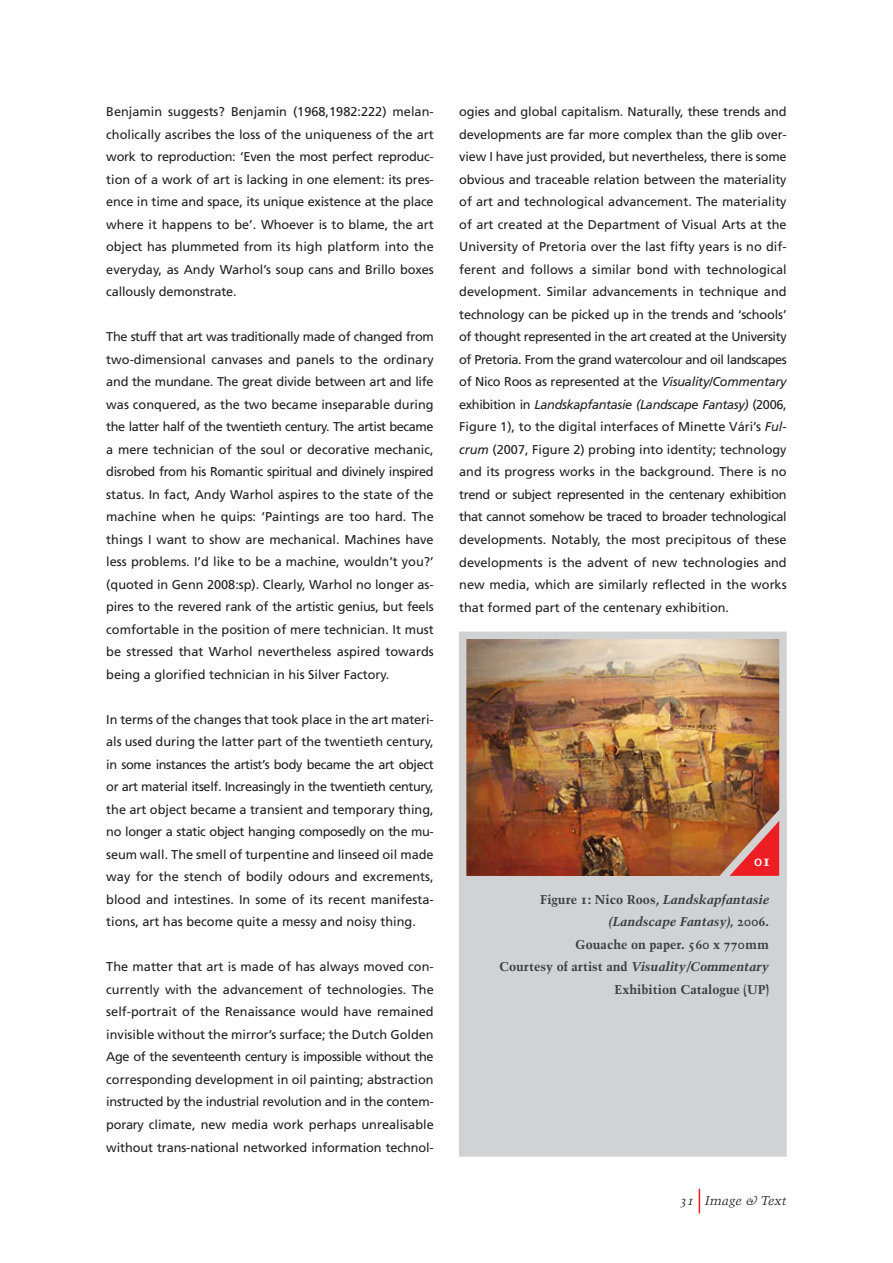
<style>
.page{position:relative;width:893px;height:1263px;background:#fff}
.page>*{position:absolute;margin:0;border:0;box-sizing:border-box;transform-origin:0 0}
.Intro_text{font:15px "Trump Mediaeval Bold Os F";color:#fff}
.Body_text{font:12.75px/22.5px "Frutiger";color:#231f20;text-align:justify}
.Captions{font:12.75px/22.5px "Trump Mediaeval Bold Os F";color:#3e3e3f;text-align:right}
.Captions-2{font:12.75px "Trump Mediaeval Bold Italic Os F";color:#3e3e3f}
.t1{font:12.75px "Trump Mediaeval Italic Os F";color:#231f20}
.s1{font-style:italic}
.s2{font-family:"Trump Mediaeval Bold Italic Os F"}
.s3{font-family:"Trump Mediaeval Bold Os F"}
</style>
<div class="page">
<svg style="left:699px;top:1189px;width:1px;height:24px"></svg>
<img style="left:459px;top:631px;width:328px;height:526px">
<svg style="left:704px;top:791px;width:83px;height:99px;background:#b8715a"></svg>
<p class="Body_text" style="left:106px;top:100px;width:329px">Benjamin suggests? Benjamin (1968,1982:222) melan&shy;cholically ascribes the loss of the uniqueness of the art work to reproduction: ‘Even the most perfect reproduc&shy;tion of a work of art is lacking in one element: its pres&shy;ence in time and space, its unique existence at the place where it happens to be’. Whoever is to blame, the art object has plummeted from its high platform into the everyday, as Andy Warhol’s soup cans and Brillo boxes callously demonstrate.</p>
<p class="Body_text" style="left:106px;top:325px;width:329px">The stuff that art was traditionally made of changed from two-dimensional canvases and panels to the ordinary and the mundane. The great divide between art and life was conquered, as the two became inseparable during the latter half of the twentieth century. The artist became a mere technician of the soul or decorative mechanic, disrobed from his Romantic spiritual and divinely inspired status. In fact, Andy Warhol aspires to the state of the machine when he quips: ‘Paintings are too hard. The things I want to show are mechanical. Machines have less problems. I’d like to be a machine, wouldn’t you?’ (quoted in Genn 2008:sp). Clearly, Warhol no longer as&shy;pires to the revered rank of the artistic genius, but feels comfortable in the position of mere technician. It must be stressed that Warhol nevertheless aspired towards being a glorified technician in his Silver Factory.</p>
<p class="Body_text" style="left:106px;top:708px;width:329px">In terms of the changes that took place in the art materi&shy;als used during the latter part of the twentieth century, in some instances the artist’s body became the art object or art material itself. Increasingly in the twentieth century, the art object became a transient and temporary thing, no longer a static object hanging composedly on the mu&shy;seum wall. The smell of turpentine and linseed oil made way for the stench of bodily odours and excrements, blood and intestines. In some of its recent manifesta&shy;tions, art has become quite a messy and noisy thing.</p>
<p class="Body_text" style="left:106px;top:956px;width:329px">The matter that art is made of has always moved con&shy;currently with the advancement of technologies. The self-portrait of the Renaissance would have remained invisible without the mirror’s surface; the Dutch Golden Age of the seventeenth century is impossible without the corresponding development in oil painting; abstraction instructed by the industrial revolution and in the contem&shy;porary climate, new media work perhaps unrealisable without trans-national networked information technol-</p>
<p class="Body_text" style="left:459px;top:101px;width:329px">ogies and global capitalism. Naturally, these trends and developments are far more complex than the glib over&shy;view I have just provided, but nevertheless, there is some obvious and traceable relation between the materiality of art and technological advancement. The materiality of art created at the Department of Visual Arts at the University of Pretoria over the last fifty years is no dif&shy;ferent and follows a similar bond with technological development. Similar advancements in technique and technology can be picked up in the trends and ‘schools’ of thought represented in the art created at the University of Pretoria. From the grand watercolour and oil landscapes of Nico Roos as represented at the <span class="s1">Visuality/Commentary </span>exhibition in <span class="s1">Landskapfantasie (Landscape Fantasy)</span> (2006, Figure 1), to the digital interfaces of Minette Vári’s <span class="s1">Ful&shy;crum</span> (2007, Figure 2) probing into identity; technology and its progress works in the background. There is no trend or subject represented in the centenary exhibition that cannot somehow be traced to broader technological developments. Notably, the most precipitous of these developments is the advent of new technologies and new media, which are similarly reflected in the works that formed part of the centenary exhibition.</p>
<p class="Intro_text" style="left:754px;top:851px;width:18px">01</p>
<p class="Captions" style="left:540px;top:887px;width:230px">Figure 1: Nico Roos, <span class="s2">Landskapfantasie</span></p>
<p class="Captions-2" style="left:609px;top:914px;width:162px">(Landscape Fantasy), <span class="s3">2006.</span></p>
<p class="Captions" style="left:575px;top:933px;width:195px">Gouache on paper. 560 x 770mm</p>
<p class="Captions" style="left:499px;top:955px;width:271px">Courtesy of artist and <span class="s2">Visuality/Commentary<br></span>Exhibition Catalogue (UP)</p>
<p class="t1" style="left:680px;top:1193px;width:108px">31 Image &amp; Text</p>
</div>
